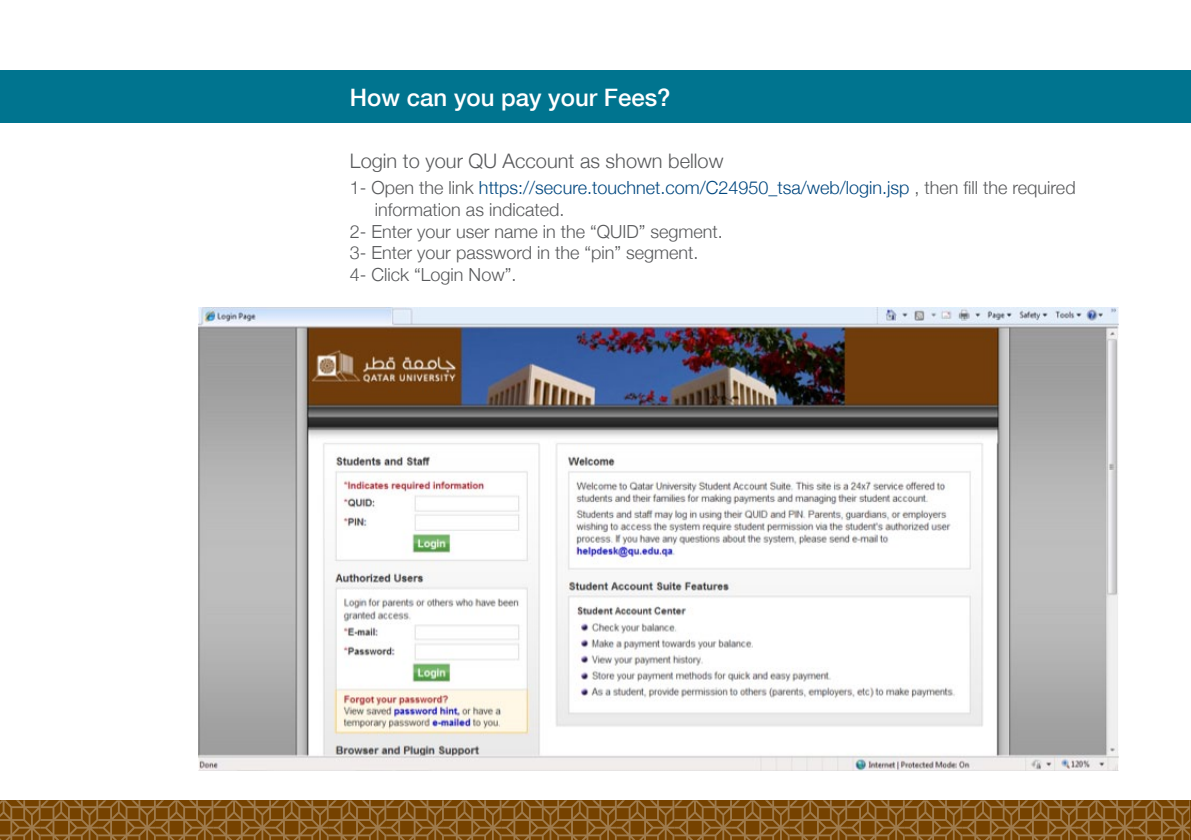
<style>
.page{position:relative;width:1191px;height:840px;background:#fff}
.page>*{position:absolute;margin:0;border:0;box-sizing:border-box;transform-origin:0 0}
.t1{font:500 24px "Helvetica Neue";color:#fff}
.t2{font:300 20px "Helvetica Neue";color:#58595b}
.t3{font:300 18px "Helvetica Neue";color:#58595b}
.t4{font:300 18px "Helvetica Neue";color:#00477f}
.s1{color:#58595b}
</style>
<div class="page">
<div style="left:0;top:71px;width:1191px;height:52px;background:#00748f"></div>
<img style="left:198px;top:308px;width:921px;height:461px">
<svg style="left:0;top:800px;width:1191px;height:39px;background:#83561b"></svg>
<h1 class="t1" style="left:350px;top:78px;width:322px">How can you pay your Fees?</h1>
<p class="t2" style="left:350px;top:145px;width:375px">Login to your QU Account as shown bellow</p>
<p class="t4" style="left:350px;top:173px;width:727px"><span class="s1">1- Open the link</span> https://secure.touchnet.com/C24950_tsa/web/login.jsp <span class="s1">, then fill the required</span></p>
<p class="t3" style="left:375px;top:195px;width:191px">information as indicated.</p>
<p class="t3" style="left:350px;top:216px;width:374px">2- Enter your user name in the “QUID” segment.</p>
<p class="t3" style="left:350px;top:238px;width:350px">3- Enter your password in the “pin” segment.</p>
<p class="t3" style="left:350px;top:260px;width:168px">4- Click “Login Now”.</p>
</div>
